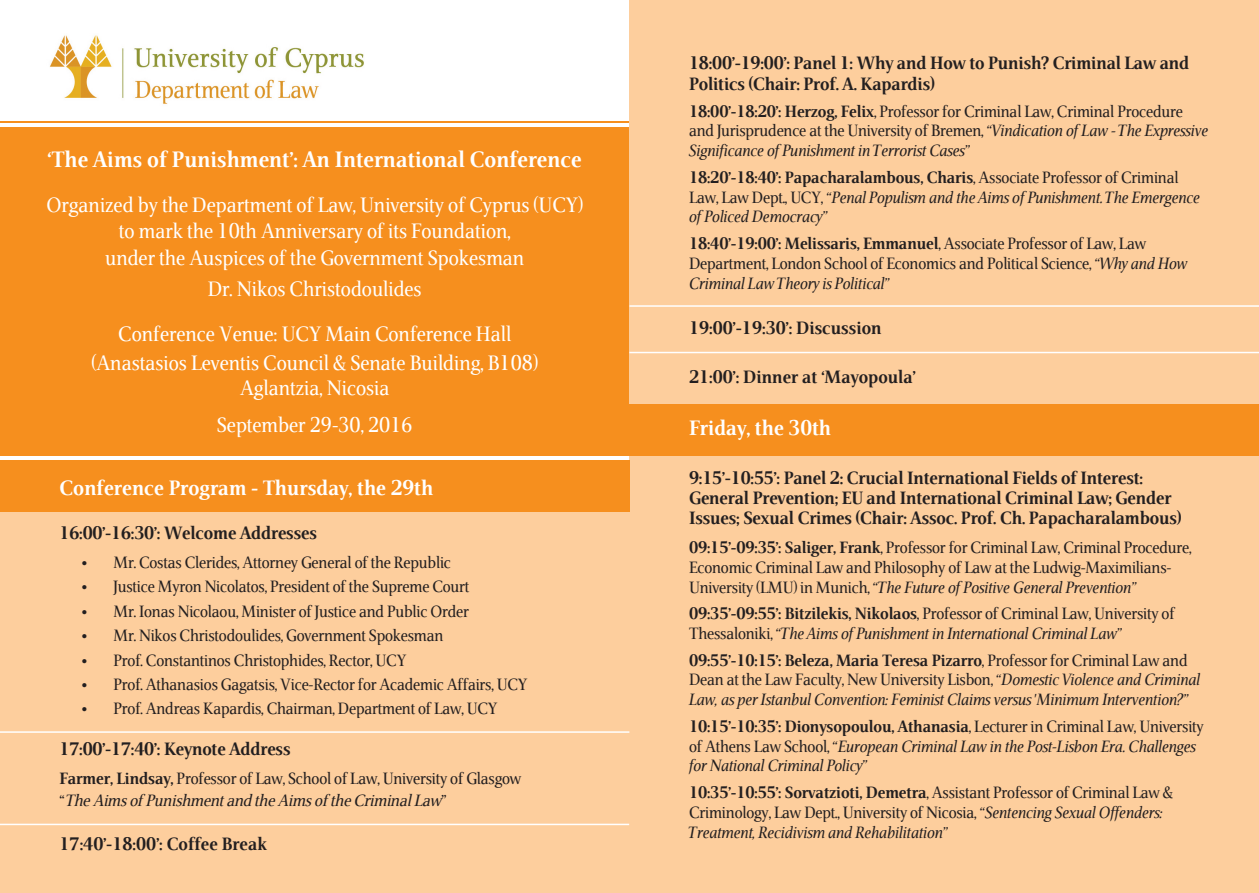
<style>
.page{position:relative;width:1259px;height:893px;background:#fff}
.page>*{position:absolute;margin:0;border:0;box-sizing:border-box;transform-origin:0 0}
.t1{font:700 22.5px "PF Document";color:#fff}
.t2{font:21px/26.4px "PF Document";color:#fff;text-align:center}
.t3{font:700 21px "PF Document";color:#fff}
.t4{font:700 18px/20.1px "PF Document";letter-spacing:-.01em;color:#231f20}
.t5{font:16.5px/20px "PF Document";letter-spacing:-.01em;color:#231f20}
.t6{font:italic 16.5px/20px "PF Document";letter-spacing:-.01em;color:#231f20}
.s1{font-weight:700}
.s2{font-style:italic}
.s3{font-weight:700;font-style:normal}
.s4{font-style:normal}
</style>
<div class="page">
<div style="left:0;top:128px;width:629px;height:328px;background:#f68f1e"></div>
<hr style="left:0;top:121px;width:632px;height:2px;background:#f68f1e">
<div style="left:629px;top:442px;width:630px;height:451px;background:#fdce9d"></div>
<div style="left:629px;top:0;width:630px;height:405px;background:#fdce9d"></div>
<div style="left:0;top:507px;width:629px;height:386px;background:#fdce9d"></div>
<div style="left:0;top:461px;width:629px;height:51px;background:#f68f1e"></div>
<img style="left:49px;top:35px;width:315px;height:69px">
<div style="left:629px;top:404px;width:630px;height:51px;background:#f68f1e"></div>
<hr style="left:0;top:824px;width:629px;height:1px;background:#fff">
<hr style="left:0;top:731px;width:629px;height:2px;background:#fff">
<hr style="left:629px;top:305px;width:630px;height:2px;background:#fff">
<hr style="left:629px;top:352px;width:630px;height:1px;background:#fff">
<h1 class="t1" style="left:48px;top:147px;width:535px">‘The Aims of Punishment’: An International Conference</h1>
<p class="t2" style="left:46px;top:192px;width:538px">Organized by the Department of Law, University of Cyprus (UCY) to mark the 10th Anniversary of its Foundation,<br>under the Auspices of the Government Spokesman</p>
<p class="t2" style="left:118px;top:266px;width:395px;line-height:45.6px">Dr. Nikos Christodoulides<br>Conference Venue: UCY Main Conference Hall</p>
<p class="t2" style="left:92px;top:350px;width:447px;line-height:25.2px">(Anastasios Leventis Council &amp; Senate Building, B108)<br>Aglantzia, Nicosia</p>
<p class="t2" style="left:217px;top:412px;width:197px">September 29-30, 2016</p>
<p class="t3" style="left:60px;top:476px;width:375px">Conference Program - Thursday, the 29th</p>
<p class="t4" style="left:60px;top:523px;width:259px">16:00’-16:30’: Welcome Addresses</p>
<p class="t5" style="left:81px;top:553px;width:372px">• Mr. Costas Clerides, Attorney General of the Republic</p>
<p class="t5" style="left:81px;top:577px;width:390px">• Justice Myron Nicolatos, President of the Supreme Court</p>
<p class="t5" style="left:81px;top:601px;width:389px">• Mr. Ionas Nicolaou, Minister of Justice and Public Order</p>
<p class="t5" style="left:81px;top:626px;width:364px">• Mr. Nikos Christodoulides, Government Spokesman</p>
<p class="t5" style="left:81px;top:650px;width:327px">• Prof. Constantinos Christophides, Rector, UCY</p>
<p class="t5" style="left:81px;top:675px;width:448px">• Prof. Athanasios Gagatsis, Vice-Rector for Academic Affairs, UCY</p>
<p class="t5" style="left:81px;top:699px;width:418px">• Prof. Andreas Kapardis, Chairman, Department of Law, UCY</p>
<p class="t4" style="left:60px;top:739px;width:232px">17:00’-17:40’: Keynote Address</p>
<p class="t5" style="left:60px;top:768px;width:463px;line-height:22px"><span class="s1">Farmer, Lindsay,</span> Professor of Law, School of Law, University of Glasgow “ <span class="s2">The Aims of Punishment and the Aims of the Criminal Law</span>”</p>
<p class="t4" style="left:60px;top:834px;width:209px">17:40’-18:00’: Coffee Break</p>
<p class="t4" style="left:689px;top:52px;width:502px;line-height:21.6px">18:00’-19:00’: Panel 1: Why and How to Punish? Criminal Law and<br>Politics (Chair: Prof. A. Kapardis)</p>
<p class="t5" style="left:689px;top:101px;width:521px"><span class="s1">18:00’-18:20’: Herzog, Felix</span>, Professor for Criminal Law, Criminal Procedure and Jurisprudence at the University of Bremen, <span class="s2">“Vindication of Law - The Expressive<br>Significance of Punishment in Terrorist Cases”</span></p>
<p class="t6" style="left:689px;top:167px;width:512px"><span class="s3">18:20’-18:40’: Papacharalambous, Charis</span><span class="s4">, Associate Professor of Criminal<br>Law, Law Dept., UCY,</span> “Penal Populism and the Aims of Punishment. The Emergence of Policed Democracy”</p>
<p class="t5" style="left:689px;top:233px;width:500px"><span class="s1">18:40’-19:00’: Melissaris, Emmanuel</span>, Associate Professor of Law, Law<br>Department, London School of Economics and Political Science, <span class="s2">“Why and How<br>Criminal Law Theory is Political”</span></p>
<p class="t4" style="left:689px;top:318px;width:194px">19:00’-19:30’: Discussion</p>
<p class="t4" style="left:689px;top:367px;width:228px">21:00’: Dinner at ‘Mayopoula’</p>
<p class="t3" style="left:689px;top:416px;width:144px">Friday, the 30th</p>
<p class="t4" style="left:689px;top:468px;width:494px">9:15’-10:55’: Panel 2: Crucial International Fields of Interest:<br>General Prevention; EU and International Criminal Law; Gender<br>Issues; Sexual Crimes (Chair: Assoc. Prof. Ch. Papacharalambous)</p>
<p class="t5" style="left:689px;top:538px;width:504px"><span class="s1">09:15’-09:35’: Saliger, Frank</span>, Professor for Criminal Law, Criminal Procedure,<br>Economic Criminal Law and Philosophy of Law at the Ludwig-Maximilians-<br>University (LMU) in Munich, <span class="s2">“The Future of Positive General Prevention”</span></p>
<p class="t5" style="left:689px;top:604px;width:487px"><span class="s1">09:35’-09:55’: Bitzilekis, Nikolaos</span>, Professor of Criminal Law, University of<br>Thessaloniki, <span class="s2">“The Aims of Punishment in International Criminal Law”</span></p>
<p class="t6" style="left:689px;top:650px;width:513px"><span class="s3">09:55’-10:15’: Beleza, Maria Teresa Pizarro</span><span class="s4">, Professor for Criminal Law and<br>Dean at the Law Faculty, New University Lisbon,</span> “Domestic Violence and Criminal<br>Law, as per Istanbul Convention: Feminist Claims versus 'Minimum Intervention?”</p>
<p class="t6" style="left:689px;top:716px;width:516px"><span class="s3">10:15’-10:35’: Dionysopoulou, Athanasia</span><span class="s4">, Lecturer in Criminal Law, University of Athens Law School,</span> “European Criminal Law in the Post-Lisbon Era. Challenges for National Criminal Policy”</p>
<p class="t5" style="left:689px;top:782px;width:485px"><span class="s1">10:35’-10:55’: Sorvatzioti, Demetra</span>, Assistant Professor of Criminal Law &amp;<br>Criminology, Law Dept., University of Nicosia, <span class="s2">“Sentencing Sexual Offenders:<br>Treatment, Recidivism and Rehabilitation”</span></p>
</div>
